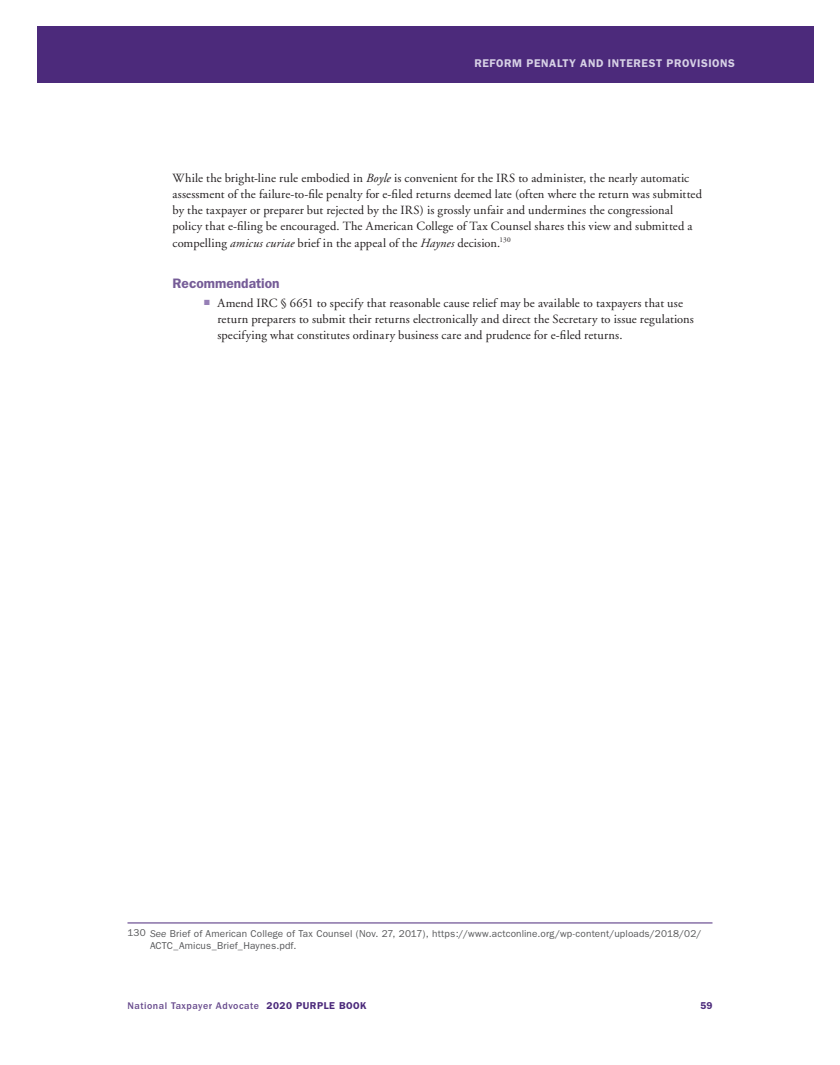
<style>
.page{position:relative;width:840px;height:1065px;background:#fff}
.page>*{position:absolute;margin:0;border:0;box-sizing:border-box;transform-origin:0 0}
.t1{font:600 13.75px "Franklin Gothic";color:#755c97}
.t2{font:12.5px/16.2px "Adobe Garamond";letter-spacing:.01em;color:#231f20}
.t3{font:600 11.25px "Franklin Gothic";letter-spacing:.05em;color:#d7d1e6}
.t4{font:10px/12px "Franklin Gothic";letter-spacing:.015em;color:#57585a}
.t5{font:500 10px "Franklin Gothic";letter-spacing:.05em;color:#684b8d}
.t6{font:600 10px "Franklin Gothic";color:#4c2a7b}
.s1{font-style:italic}
.s2{color:#967fb6}
.s3{font-weight:600;color:#4c2a7b}
</style>
<div class="page">
<div style="left:38px;top:26px;width:776px;height:56px;background:#4c2a7b"></div>
<hr style="left:128px;top:923px;width:584px;height:1px;background:#4c2a7b">
<p class="t3" style="left:475px;top:57px;width:31px">REFORM</p>
<p class="t3" style="left:527px;top:57px;width:38px">PENALTY</p>
<p class="t3" style="left:580px;top:57px;width:48px">AND INTERE</p>
<p class="t3" style="left:649px;top:57px;width:33px">ST PROVI</p>
<p class="t3" style="left:701px;top:57px;width:35px">SIONS</p>
<p class="t2" style="left:172px;top:170px;width:531px">While the bright-line rule embodied in <span class="s1">Boyle</span> is convenient for the IRS to administer, the nearly automatic assessment of the failure-to-file penalty for e-filed returns deemed late (often where the return was submitted by the taxpayer or preparer but rejected by the IRS) is grossly unfair and undermines the congressional policy that e-filing be encouraged. The American College of Tax Counsel shares this view and submitted a compelling <span class="s1">amicus curiae</span> brief in the appeal of the <span class="s1">Haynes</span> decision.<sup>130</sup></p>
<p class="t1" style="left:172px;top:275px;width:109px">RECOMMENDATION</p>
<p class="t2" style="left:218px;top:295px;width:478px;text-indent:-13px"><span class="s2">■</span> Amend IRC § 6651 to specify that reasonable cause relief may be available to taxpayers that use return preparers to submit their returns electronically and direct the Secretary to issue regulations specifying what constitutes ordinary business care and prudence for e-filed returns.</p>
<p class="t4" style="left:150px;top:927px;width:553px;text-indent:-22px">130 <span class="s1">See</span> Brief of American College of Tax Counsel (Nov. 27, 2017), https://www.actconline.org/wp-content/uploads/2018/02/<br>ACTC_Amicus_Brief_Haynes.pdf.</p>
<p class="t5" style="left:128px;top:1000px;width:241px">National Taxpayer Advocate <span class="s3">2020 PURPLE BOOK</span></p>
<p class="t6" style="left:701px;top:999px;width:13px">59</p>
</div>
